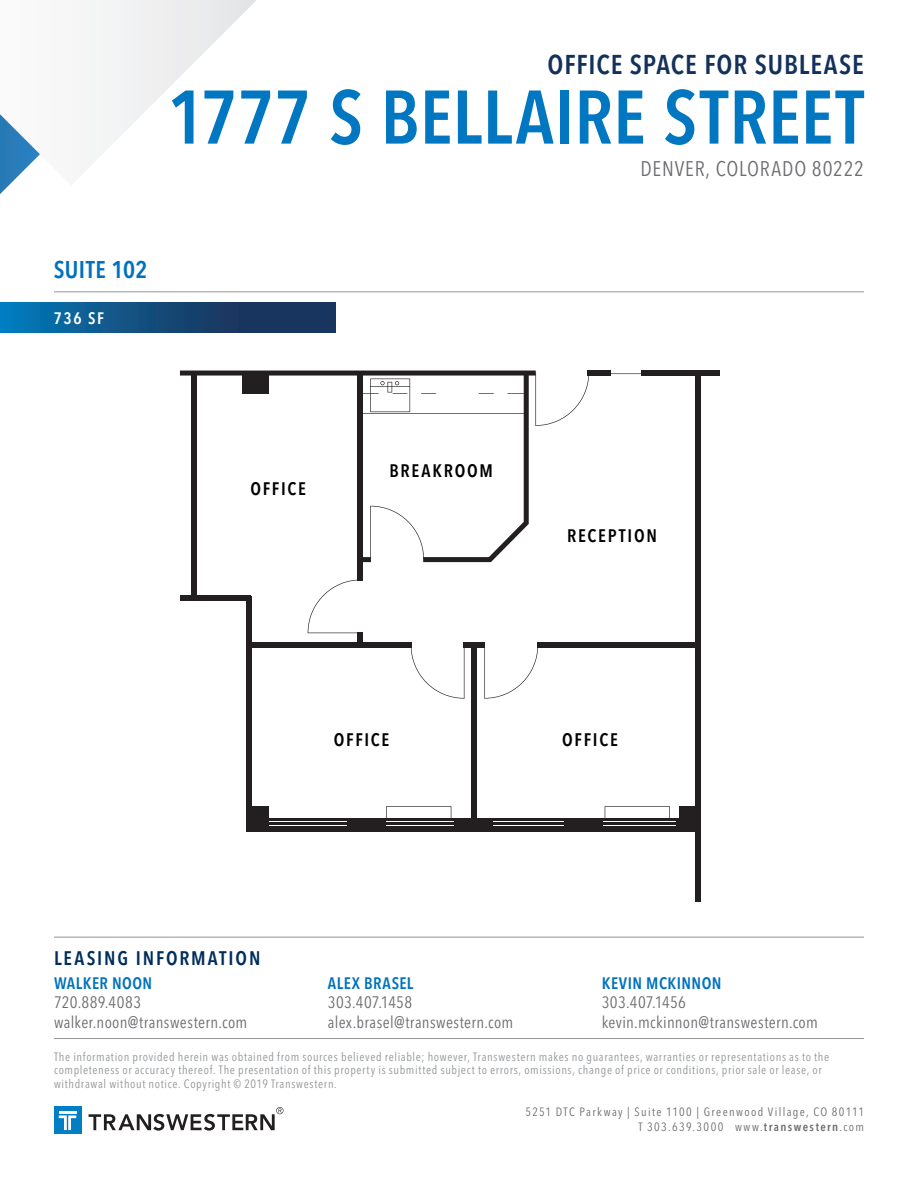
<style>
.page{position:relative;width:918px;height:1188px;background:#fff}
.page>*{position:absolute;margin:0;border:0;box-sizing:border-box;transform-origin:0 0}
.t1{font:600 condensed 75px "Avenir Next LT Pro";letter-spacing:.005em;color:#0077c0}
.title_SUB{font:600 condensed 27px "Avenir Next LT Pro";letter-spacing:.035em;color:#13315b}
.t2{font:600 condensed 24px "Avenir Next LT Pro";letter-spacing:.015em;color:#0072bc}
.Title_SUB_Address{font:condensed 21px "Avenir Next LT Pro";letter-spacing:.035em;color:#6c6d70}
.Section_Title_with_R{font:600 condensed 19.5px "Avenir Next LT Pro";letter-spacing:.095em;color:#002e5c}
.t3{font:600 condensed 18px "Avenir Next LT Pro";letter-spacing:.095em;color:#000}
.Contact_Info_Left_Sm{font:condensed 16.5px "Avenir Next LT Pro";letter-spacing:.02em;color:#6c6d70}
.Contact_Name_Left_Sm{font:600 condensed 16.5px "Avenir Next LT Pro";letter-spacing:.03em;color:#0072bc}
.Section_Title_-_Whit{font:600 condensed 16.5px "Avenir Next LT Pro";color:#fff}
.Disclaimer_with_Rule{font:condensed 12px/13.5px "Avenir Next LT Pro";letter-spacing:.055em;color:#939598}
.Footer_Address{font:condensed 12px/15.3px "Avenir Next LT Pro";letter-spacing:.11em;color:#6c6d70;text-align:right}
.s1{font-weight:600}
</style>
<div class="page">
<svg style="left:90px;top:0;width:166px;height:166px"></svg>
<img style="left:0;top:114px;width:40px;height:80px">
<svg style="left:0;top:302px;width:336px;height:31px;background:#114d7d"></svg>
<hr style="left:54px;top:291px;width:810px;height:1px;background:#939598">
<div style="left:641px;top:371px;width:79px;height:5px;background:#231f20"></div>
<div style="left:588px;top:371px;width:23px;height:5px;background:#231f20"></div>
<div style="left:248px;top:643px;width:164px;height:5px;background:#231f20"></div>
<hr style="left:248px;top:830px;width:451px;height:2px;background:#231f20">
<hr style="left:248px;top:826px;width:451px;height:2px;background:#231f20">
<hr style="left:248px;top:822px;width:451px;height:3px;background:#231f20">
<hr style="left:248px;top:819px;width:451px;height:2px;background:#231f20">
<div style="left:464px;top:643px;width:21px;height:5px;background:#231f20"></div>
<div style="left:538px;top:643px;width:163px;height:5px;background:#231f20"></div>
<div style="left:180px;top:596px;width:71px;height:5px;background:#231f20"></div>
<div style="left:358px;top:372px;width:5px;height:208px;background:#231f20"></div>
<div style="left:358px;top:633px;width:5px;height:13px;background:#231f20"></div>
<div style="left:192px;top:372px;width:5px;height:226px;background:#231f20"></div>
<div style="left:246px;top:596px;width:5px;height:236px;background:#231f20"></div>
<div style="left:472px;top:643px;width:5px;height:185px;background:#231f20"></div>
<div style="left:696px;top:374px;width:5px;height:528px;background:#231f20"></div>
<div style="left:249px;top:806px;width:20px;height:25px;background:#231f20"></div>
<div style="left:679px;top:807px;width:21px;height:24px;background:#231f20"></div>
<div style="left:347px;top:819px;width:38px;height:12px;background:#231f20"></div>
<div style="left:455px;top:819px;width:38px;height:12px;background:#231f20"></div>
<div style="left:564px;top:819px;width:38px;height:12px;background:#231f20"></div>
<div style="left:676px;top:819px;width:23px;height:12px;background:#231f20"></div>
<svg style="left:611px;top:373px;width:30px;height:1px"></svg>
<svg style="left:180px;top:371px;width:409px;height:191px"></svg>
<svg style="left:411px;top:645px;width:54px;height:54px"></svg>
<svg style="left:308px;top:580px;width:53px;height:54px"></svg>
<svg style="left:484px;top:645px;width:54px;height:54px"></svg>
<svg style="left:386px;top:806px;width:65px;height:13px"></svg>
<svg style="left:605px;top:806px;width:65px;height:13px"></svg>
<div style="left:54px;top:1107px;width:27px;height:27px;background:#007fc5"></div>
<svg style="left:59px;top:1112px;width:17px;height:18px"></svg>
<svg style="left:89px;top:1107px;width:194px;height:24px"></svg>
<hr style="left:54px;top:937px;width:810px;height:1px;background:#939598">
<hr style="left:54px;top:1038px;width:810px;height:1px;background:#939598">
<p class="title_SUB" style="left:548px;top:49px;width:318px">OFFICE SPACE FOR SUBLEASE</p>
<p class="t1" style="left:167px;top:72px;width:698px">1777 S BELLAIRE STREET</p>
<p class="Title_SUB_Address" style="left:641px;top:156px;width:225px">DENVER, COLORADO 80222</p>
<p class="t2" style="left:54px;top:255px;width:95px">SUITE 102</p>
<p class="Section_Title_-_Whit" style="left:54px;top:308px;width:52px">736 SF</p>
<p class="t3" style="left:250px;top:478px;width:57px">OFFICE</p>
<p class="t3" style="left:390px;top:460px;width:105px">BREAKROOM</p>
<p class="t3" style="left:567px;top:524px;width:91px">RECEPTION</p>
<p class="t3" style="left:334px;top:728px;width:57px">OFFICE</p>
<p class="t3" style="left:562px;top:728px;width:57px">OFFICE</p>
<p class="Section_Title_with_R" style="left:54px;top:946px;width:208px">LEASING INFORMATION</p>
<p class="Contact_Name_Left_Sm" style="left:54px;top:973px;width:100px">WALKER NOON</p>
<p class="Contact_Info_Left_Sm" style="left:54px;top:992px;width:89px">720.889.4083</p>
<p class="Contact_Info_Left_Sm" style="left:54px;top:1012px;width:195px">walker.noon@transwestern.com</p>
<p class="Contact_Name_Left_Sm" style="left:602px;top:973px;width:121px">KEVIN MCKINNON</p>
<p class="Contact_Info_Left_Sm" style="left:602px;top:992px;width:86px">303.407.1456</p>
<p class="Contact_Info_Left_Sm" style="left:602px;top:1012px;width:218px">kevin.mckinnon@transwestern.com</p>
<p class="Disclaimer_with_Rule" style="left:54px;top:1049px;width:777px">The information provided herein was obtained from sources believed reliable; however, Transwestern makes no guarantees, warranties or representations as to the completeness or accuracy thereof. The presentation of this property is submitted subject to errors, omissions, change of price or conditions, prior sale or lease, or withdrawal without notice. Copyright © 2019 Transwestern.</p>
<p class="Contact_Name_Left_Sm" style="left:328px;top:973px;width:87px">ALEX BRASEL</p>
<p class="Contact_Info_Left_Sm" style="left:328px;top:992px;width:86px">303.407.1458</p>
<p class="Contact_Info_Left_Sm" style="left:328px;top:1012px;width:187px">alex.brasel@transwestern.com</p>
<p class="Footer_Address" style="left:526px;top:1104px;width:340px">5251 DTC Parkway | Suite 1100 | Greenwood Village, CO 80111<br>T 303.639.3000 www.<span class="s1">transwestern</span>.com</p>
</div>
